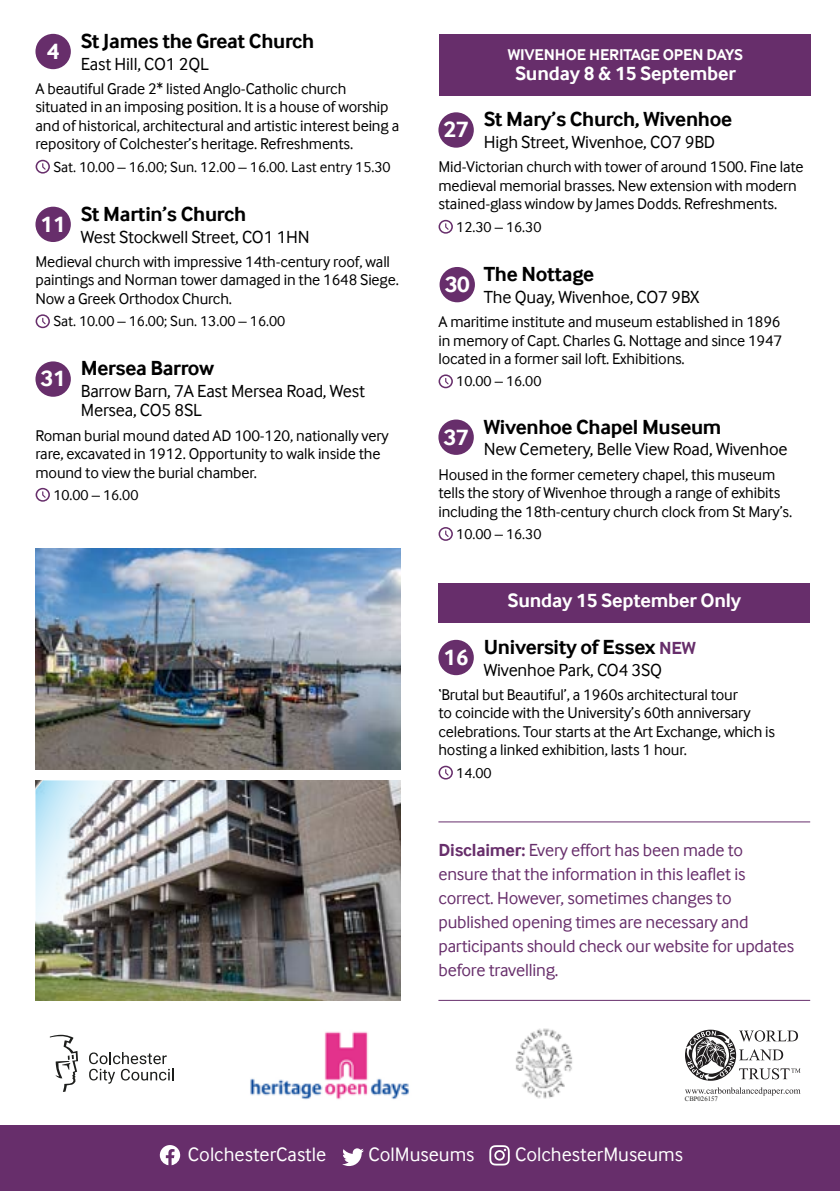
<style>
.page{position:relative;width:840px;height:1191px;background:#fff}
.page>*{position:absolute;margin:0;border:0;box-sizing:border-box;transform-origin:0 0}
.t1{font:700 23.2px "Inter Face";color:#fff}
.t2{font:700 21px "Inter Face";letter-spacing:-.015em;color:#000}
.t3{font:20px "Inter Face";color:#fff}
.t4{font:700 20px "Inter Face";letter-spacing:-.01em;color:#fff}
.t5{font:18px/24px "Inter Face";letter-spacing:-.01em;color:#672e6b}
.t6{font:18px/19px "Inter Face";letter-spacing:-.01em;color:#000}
.t7{font:16px/18.4px "Inter Face";letter-spacing:-.01em;color:#000}
.t8{font:700 16px "Inter Face";letter-spacing:-.01em;color:#fff}
.t9{font:15px "Inter Face";color:#000}
.t10{font:6.8px "Times New Roman";color:#1d1d1b}
.s1{font-size:18px;color:#672e6b}
.s2{font-weight:700}
</style>
<div class="page">
<svg style="left:438px;top:220px;width:14px;height:14px"></svg>
<svg style="left:438px;top:374px;width:14px;height:14px"></svg>
<svg style="left:438px;top:527px;width:14px;height:14px"></svg>
<img style="left:35px;top:548px;width:365px;height:221px">
<div style="left:0;top:1125px;width:839px;height:66px;background:#672e6b"></div>
<svg style="left:160px;top:1145px;width:20px;height:20px"></svg>
<svg style="left:489px;top:1145px;width:20px;height:20px"></svg>
<svg style="left:342px;top:1148px;width:21px;height:18px"></svg>
<svg style="left:50px;top:1034px;width:28px;height:58px"></svg>
<svg style="left:89px;top:1052px;width:85px;height:31px"></svg>
<div style="left:439px;top:34px;width:371px;height:61px;background:#672e6b"></div>
<svg style="left:438px;top:765px;width:14px;height:14px"></svg>
<div style="left:438px;top:583px;width:371px;height:40px;background:#672e6b"></div>
<div style="left:438px;top:112px;width:35px;height:36px;background:#672e6b;border-radius:50%"></div>
<div style="left:439px;top:267px;width:35px;height:35px;background:#672e6b;border-radius:50%"></div>
<div style="left:438px;top:419px;width:35px;height:36px;background:#672e6b;border-radius:50%"></div>
<div style="left:438px;top:640px;width:35px;height:35px;background:#672e6b;border-radius:50%"></div>
<img style="left:250px;top:1031px;width:159px;height:69px">
<img style="left:516px;top:1028px;width:57px;height:71px">
<svg style="left:36px;top:160px;width:14px;height:14px"></svg>
<svg style="left:36px;top:314px;width:14px;height:14px"></svg>
<svg style="left:36px;top:488px;width:14px;height:14px"></svg>
<div style="left:35px;top:34px;width:36px;height:35px;background:#672e6b;border-radius:50%"></div>
<div style="left:35px;top:207px;width:36px;height:35px;background:#672e6b;border-radius:50%"></div>
<div style="left:35px;top:361px;width:36px;height:36px;background:#672e6b;border-radius:50%"></div>
<hr style="left:438px;top:821px;width:371px;height:1px;background:#672e6b">
<hr style="left:438px;top:1000px;width:371px;height:1px;background:#672e6b">
<img style="left:35px;top:780px;width:365px;height:221px">
<svg style="left:35px;top:780px;width:81px;height:146px;background:#c2ccd0"></svg>
<svg style="left:685px;top:1087px;width:115px;height:8px"></svg>
<svg style="left:685px;top:1029px;width:115px;height:51px"></svg>
<h2 class="t2" style="left:81px;top:29px;width:235px">St James the Great Church</h2>
<p class="t6" style="left:81px;top:54px;width:129px">East Hill, CO1 2QL</p>
<p class="t7" style="left:35px;top:79px;width:365px">A beautiful Grade 2* listed Anglo-Catholic church situated in an imposing position. It is a house of worship and of historical, architectural and artistic interest being a repository of Colchester’s heritage. Refreshments.</p>
<p class="t9" style="left:53px;top:158px;width:338px">Sat. 10.00 – 16.00; Sun. 12.00 – 16.00. Last entry 15.30</p>
<h2 class="t2" style="left:81px;top:202px;width:167px">St Martin’s Church</h2>
<p class="t6" style="left:81px;top:227px;width:230px">West Stockwell Street, CO1 1HN</p>
<p class="t7" style="left:35px;top:252px;width:365px">Medieval church with impressive 14th-century roof, wall paintings and Norman tower damaged in the 1648 Siege.<br>Now a Greek Orthodox Church.</p>
<p class="t9" style="left:53px;top:313px;width:233px">Sat. 10.00 – 16.00; Sun. 13.00 – 16.00</p>
<h2 class="t2" style="left:81px;top:356px;width:135px">Mersea Barrow</h2>
<p class="t6" style="left:81px;top:382px;width:285px">Barrow Barn, 7A East Mersea Road, West<br>Mersea, CO5 8SL</p>
<p class="t7" style="left:35px;top:426px;width:354px">Roman burial mound dated AD 100-120, nationally very rare, excavated in 1912. Opportunity to walk inside the mound to view the burial chamber.</p>
<p class="t9" style="left:53px;top:486px;width:87px">10.00 – 16.00</p>
<h1 class="t1" style="left:47px;top:38px;width:14px">4</h1>
<h1 class="t1" style="left:41px;top:210px;width:27px">11</h1>
<h1 class="t1" style="left:41px;top:365px;width:27px">31</h1>
<p class="t8" style="left:507px;top:45px;width:236px">WIVENHOE HERITAGE OPEN DAYS</p>
<p class="t4" style="left:514px;top:61px;width:222px">Sunday 8 &amp; 15 September</p>
<h2 class="t2" style="left:483px;top:107px;width:250px">St Mary’s Church, Wivenhoe</h2>
<p class="t6" style="left:483px;top:133px;width:232px">High Street, Wivenhoe, CO7 9BD</p>
<p class="t7" style="left:438px;top:158px;width:366px">Mid-Victorian church with tower of around 1500. Fine late medieval memorial brasses. New extension with modern stained-glass window by James Dodds. Refreshments.</p>
<p class="t9" style="left:456px;top:218px;width:87px">12.30 – 16.30</p>
<h2 class="t2" style="left:483px;top:262px;width:112px">The Nottage</h2>
<p class="t6" style="left:483px;top:287px;width:217px">The Quay, Wivenhoe, CO7 9BX</p>
<p class="t7" style="left:438px;top:312px;width:345px;text-align:justify">A maritime institute and museum established in 1896 in memory of Capt. Charles G. Nottage and since 1947 located in a former sail loft. Exhibitions.</p>
<p class="t9" style="left:456px;top:373px;width:87px">10.00 – 16.00</p>
<h2 class="t2" style="left:483px;top:414px;width:239px">Wivenhoe Chapel Museum</h2>
<p class="t6" style="left:483px;top:440px;width:305px">New Cemetery, Belle View Road, Wivenhoe</p>
<p class="t7" style="left:438px;top:465px;width:355px">Housed in the former cemetery chapel, this museum tells the story of Wivenhoe through a range of exhibits including the 18th-century church clock from St Mary’s.</p>
<p class="t9" style="left:456px;top:525px;width:87px">10.00 – 16.30</p>
<h1 class="t1" style="left:443px;top:116px;width:27px">27</h1>
<h1 class="t1" style="left:444px;top:271px;width:27px">30</h1>
<h1 class="t1" style="left:443px;top:423px;width:27px">37</h1>
<p class="t4" style="left:507px;top:589px;width:235px">Sunday 15 September Only</p>
<h2 class="t2" style="left:483px;top:634px;width:213px">University of Essex <span class="s1">NEW</span></h2>
<p class="t6" style="left:483px;top:660px;width:180px">Wivenhoe Park, CO4 3SQ</p>
<p class="t7" style="left:438px;top:685px;width:338px">‘Brutal but Beautiful’, a 1960s architectural tour<br>to coincide with the University’s 60th anniversary celebrations. Tour starts at the Art Exchange, which is hosting a linked exhibition, lasts 1 hour.</p>
<p class="t9" style="left:456px;top:764px;width:37px">14.00</p>
<h1 class="t1" style="left:443px;top:643px;width:27px">16</h1>
<p class="t5" style="left:438px;top:837px;width:357px"><span class="s2">Disclaimer:</span> Every effort has been made to ensure that the information in this leaflet is correct. However, sometimes changes to published opening times are necessary and participants should check our website for updates before travelling.</p>
<p class="t10" style="left:684px;top:1094px;width:34px">CBP026157</p>
<p class="t3" style="left:188px;top:1143px;width:140px">ColchesterCastle</p>
<p class="t3" style="left:368px;top:1143px;width:107px">ColMuseums</p>
<p class="t3" style="left:514px;top:1143px;width:169px">ColchesterMuseums</p>
</div>
